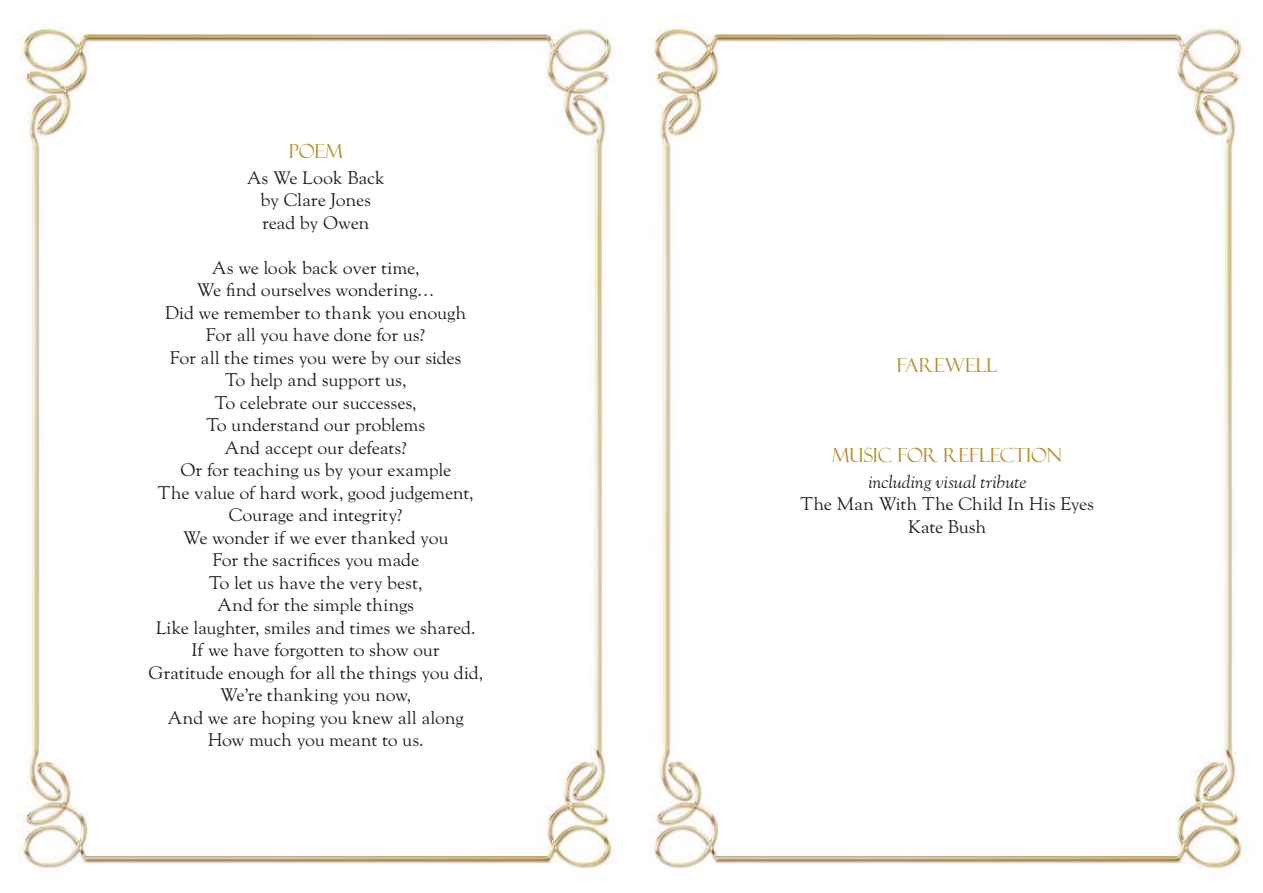
<style>
.page{position:relative;width:1263px;height:893px;background:#fff}
.page>*{position:absolute;margin:0;border:0;box-sizing:border-box;transform-origin:0 0}
.t1{font:19.5px "Felix Titling";letter-spacing:-.005em;color:#b58e28}
.t2{font:18px/22.5px "LTC Goudy Oldstyle Pro";letter-spacing:-.015em;color:#1d1d1b;text-align:center}
.t3{font:italic 18px "LTC Goudy Oldstyle Pro";letter-spacing:-.01em;color:#1d1d1b}
</style>
<div class="page">
<img style="left:649px;top:27px;width:594px;height:842px">
<img style="left:18px;top:27px;width:595px;height:842px">
<p class="t1" style="left:289px;top:140px;width:56px">POEM</p>
<p class="t2" style="left:247px;top:167px;width:140px">As We Look Back by Clare Jones read by Owen</p>
<p class="t2" style="left:148px;top:257px;width:337px">As we look back over time,<br>We find ourselves wondering…<br>Did we remember to thank you enough<br>For all you have done for us?<br>For all the times you were by our sides<br>To help and support us,<br>To celebrate our successes,<br>To understand our problems<br>And accept our defeats?<br>Or for teaching us by your example<br>The value of hard work, good judgement,<br>Courage and integrity?<br>We wonder if we ever thanked you<br>For the sacrifices you made<br>To let us have the very best,<br>And for the simple things<br>Like laughter, smiles and times we shared.<br>If we have forgotten to show our<br>Gratitude enough for all the things you did,<br>We’re thanking you now,<br>And we are hoping you knew all along<br>How much you meant to us.</p>
<p class="t1" style="left:897px;top:354px;width:102px">FAREWELL</p>
<p class="t1" style="left:832px;top:444px;width:231px">MUSIC FOR REFLECTION</p>
<p class="t3" style="left:868px;top:471px;width:160px">including visual tribute</p>
<p class="t2" style="left:800px;top:493px;width:295px">The Man With The Child In His Eyes<br>Kate Bush</p>
</div>
